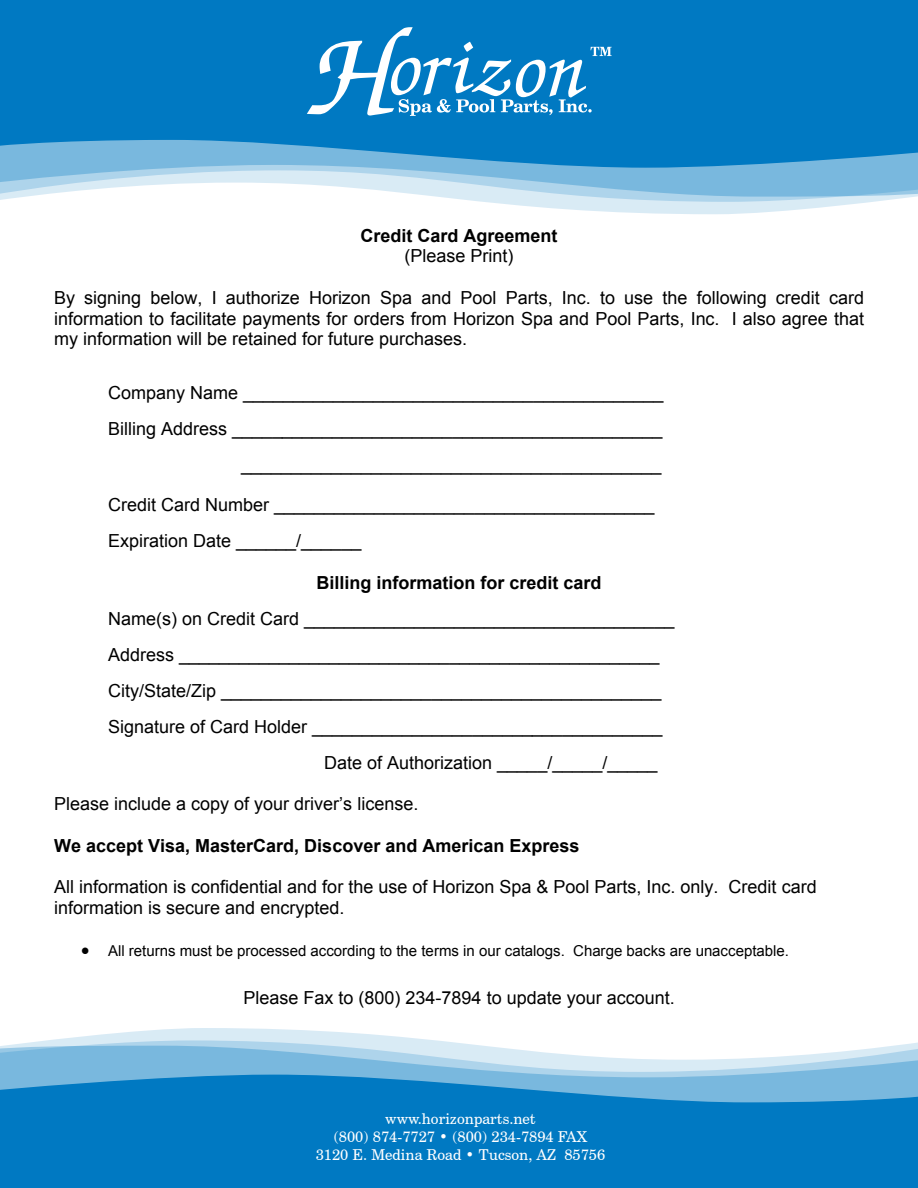
<style>
.page{position:relative;width:918px;height:1188px;background:#fff}
.page>*{position:absolute;margin:0;border:0;box-sizing:border-box;transform-origin:0 0}
.t1{font:18px/20.7px "Arial";color:#000}
.t2{font:700 18px "Arial";color:#000}
.t3{font:15px "Arial";color:#000}
.t4{font:15px/18px "Century Schoolbook BT";color:#fff;text-align:center}
.s1{font-family:"Cent Schbook BT"}
</style>
<div class="page">
<svg style="left:0;top:0;width:918px;height:214px;background:#3a97cf"></svg>
<svg style="left:0;top:1028px;width:918px;height:160px;background:#439cd2"></svg>
<svg style="left:307px;top:27px;width:305px;height:89px"></svg>
<p class="t2" style="left:360px;top:224px;width:199px">Credit Card Agreement</p>
<p class="t1" style="left:404px;top:246px;width:111px">(Please Print)</p>
<p class="t1" style="left:54px;top:287px;width:812px;text-align:justify">By signing below, I authorize Horizon Spa and Pool Parts, Inc. to use the following credit card information to facilitate payments for orders from Horizon Spa and Pool Parts, Inc. I also agree that my information will be retained for future purchases.</p>
<p class="t1" style="left:108px;top:375px;width:557px;line-height:36px;text-align:right">Company Name __________________________________________<br>Billing Address ___________________________________________ __________________________________________</p>
<p class="t1" style="left:108px;top:487px;width:548px;line-height:36px">Credit Card Number ______________________________________<br>Expiration Date ______/______</p>
<p class="t2" style="left:316px;top:571px;width:286px">Billing information for credit card</p>
<p class="t1" style="left:108px;top:608px;width:568px">Name(s) on Credit Card _____________________________________</p>
<p class="t1" style="left:108px;top:644px;width:553px">Address ________________________________________________</p>
<p class="t1" style="left:108px;top:680px;width:555px">City/State/Zip ____________________________________________</p>
<p class="t1" style="left:108px;top:716px;width:556px">Signature of Card Holder ___________________________________</p>
<p class="t1" style="left:324px;top:752px;width:335px">Date of Authorization _____/_____/_____</p>
<p class="t1" style="left:54px;top:794px;width:366px">Please include a copy of your driver’s license.</p>
<p class="t2" style="left:54px;top:833px;width:527px">We accept Visa, MasterCard, Discover and American Express</p>
<p class="t1" style="left:54px;top:876px;width:764px">All information is confidential and for the use of Horizon Spa &amp; Pool Parts, Inc. only. Credit card information is secure and encrypted.</p>
<p class="t3" style="left:81px;top:941px;width:709px">• All returns must be processed according to the terms in our catalogs. Charge backs are unacceptable.</p>
<p class="t1" style="left:243px;top:988px;width:433px">Please Fax to (800) 234-7894 to update your account.</p>
<p class="t4" style="left:316px;top:1110px;width:291px">www.horizonparts.net<br>(800) 874-7727 • (800) 234-7894 FAX<br>3120 E. Medina Road • Tucson, AZ 857<span class="s1">5</span>6</p>
</div>
